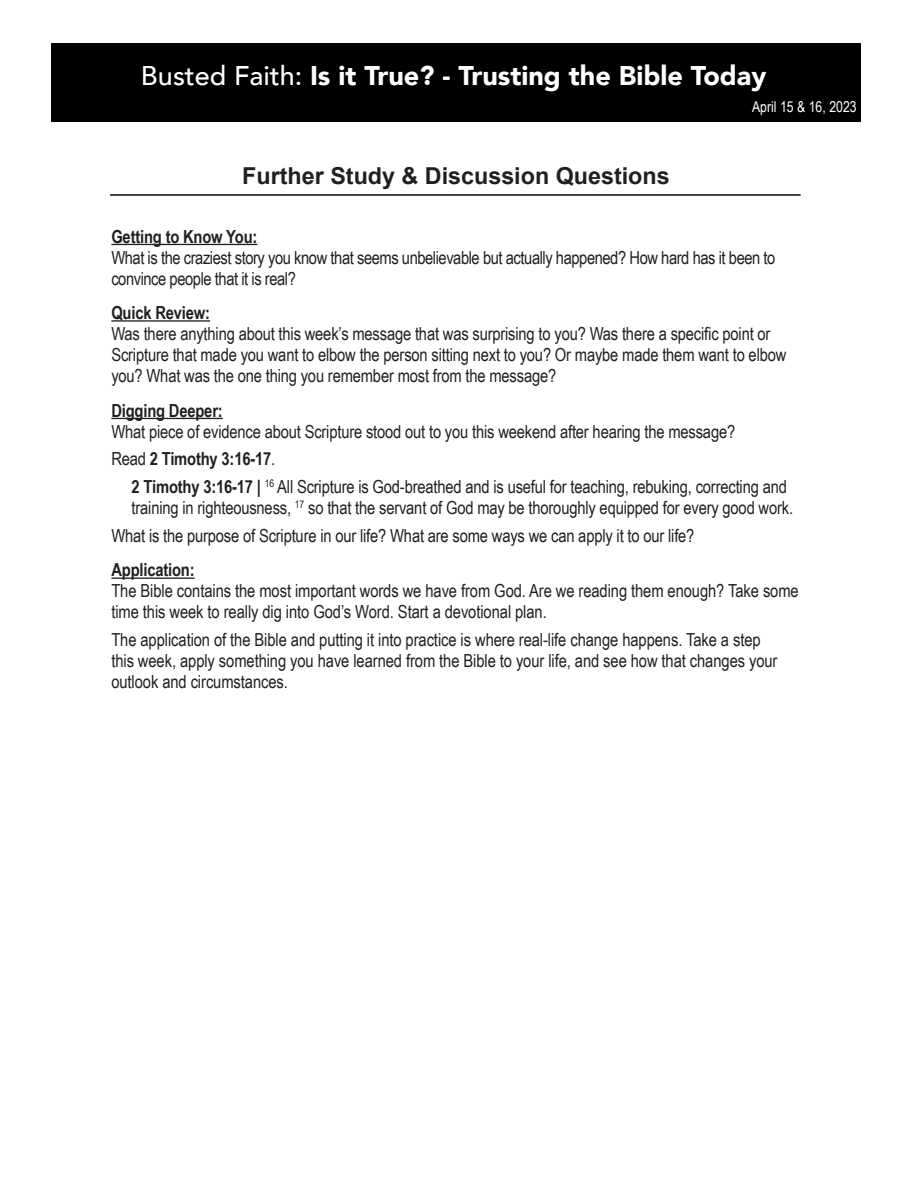
<style>
.page{position:relative;width:918px;height:1188px;background:#fff}
.page>*{position:absolute;margin:0;border:0;box-sizing:border-box;transform-origin:0 0}
.t1{font:900 27px "Avenir";color:#fff}
.t2{font:700 23.25px "Arial";color:#231f20}
.t3{font:18px/21px "Arial Narrow";letter-spacing:-.01em;color:#231f20}
.t4{font:700 18px "Arial Narrow";letter-spacing:-.01em;color:#231f20}
.t5{font:15px "Arial Narrow";color:#fff}
.s1{font-weight:500}
.s2{font-weight:400}
.s3{font-weight:700}
</style>
<div class="page">
<div style="left:51px;top:43px;width:810px;height:78px;background:#000"></div>
<hr style="left:111px;top:244px;width:146px;height:1px;background:#231f20">
<hr style="left:111px;top:320px;width:99px;height:2px;background:#231f20">
<hr style="left:111px;top:418px;width:112px;height:1px;background:#231f20">
<hr style="left:111px;top:578px;width:84px;height:1px;background:#231f20">
<hr style="left:110px;top:194px;width:691px;height:2px;background:#231f20">
<p class="t1" style="left:141px;top:53px;width:627px"><span class="s1">Busted Faith:</span> Is it True? - Trusting the Bible Today</p>
<p class="t2" style="left:242px;top:161px;width:429px">Further Study &amp; Discussion Questions</p>
<p class="t5" style="left:752px;top:96px;width:106px">April 15 &amp; 16, 2023</p>
<p class="t4" style="left:111px;top:223px;width:148px">Getting to Know You:</p>
<p class="t3" style="left:111px;top:246px;width:666px">What is the craziest story you know that seems unbelievable but actually happened? How hard has it been to convince people that it is real?</p>
<p class="t4" style="left:111px;top:299px;width:100px">Quick Review:</p>
<p class="t3" style="left:111px;top:323px;width:677px">Was there anything about this week’s message that was surprising to you? Was there a specific point or<br>Scripture that made you want to elbow the person sitting next to you? Or maybe made them want to elbow you? What was the one thing you remember most from the message?</p>
<p class="t4" style="left:111px;top:397px;width:113px">Digging Deeper:</p>
<p class="t3" style="left:111px;top:420px;width:625px">What piece of evidence about Scripture stood out to you this weekend after hearing the message?</p>
<p class="t4" style="left:111px;top:445px;width:165px"><span class="s2">Read</span> 2 Timothy 3:16-17<span class="s2">.</span></p>
<p class="t3" style="left:132px;top:476px;width:663px"><span class="s3">2 Timothy 3:16-17 |</span> <sup>16</sup> All Scripture is God-breathed and is useful for teaching, rebuking, correcting and training in righteousness, <sup>17</sup> so that the servant of God may be thoroughly equipped for every good work.</p>
<p class="t3" style="left:111px;top:524px;width:585px">What is the purpose of Scripture in our life? What are some ways we can apply it to our life?</p>
<p class="t4" style="left:111px;top:556px;width:85px">Application:</p>
<p class="t3" style="left:111px;top:580px;width:689px">The Bible contains the most important words we have from God. Are we reading them enough? Take some time this week to really dig into God’s Word. Start a devotional plan.</p>
<p class="t3" style="left:111px;top:629px;width:668px">The application of the Bible and putting it into practice is where real-life change happens. Take a step this week, apply something you have learned from the Bible to your life, and see how that changes your outlook and circumstances.</p>
</div>
